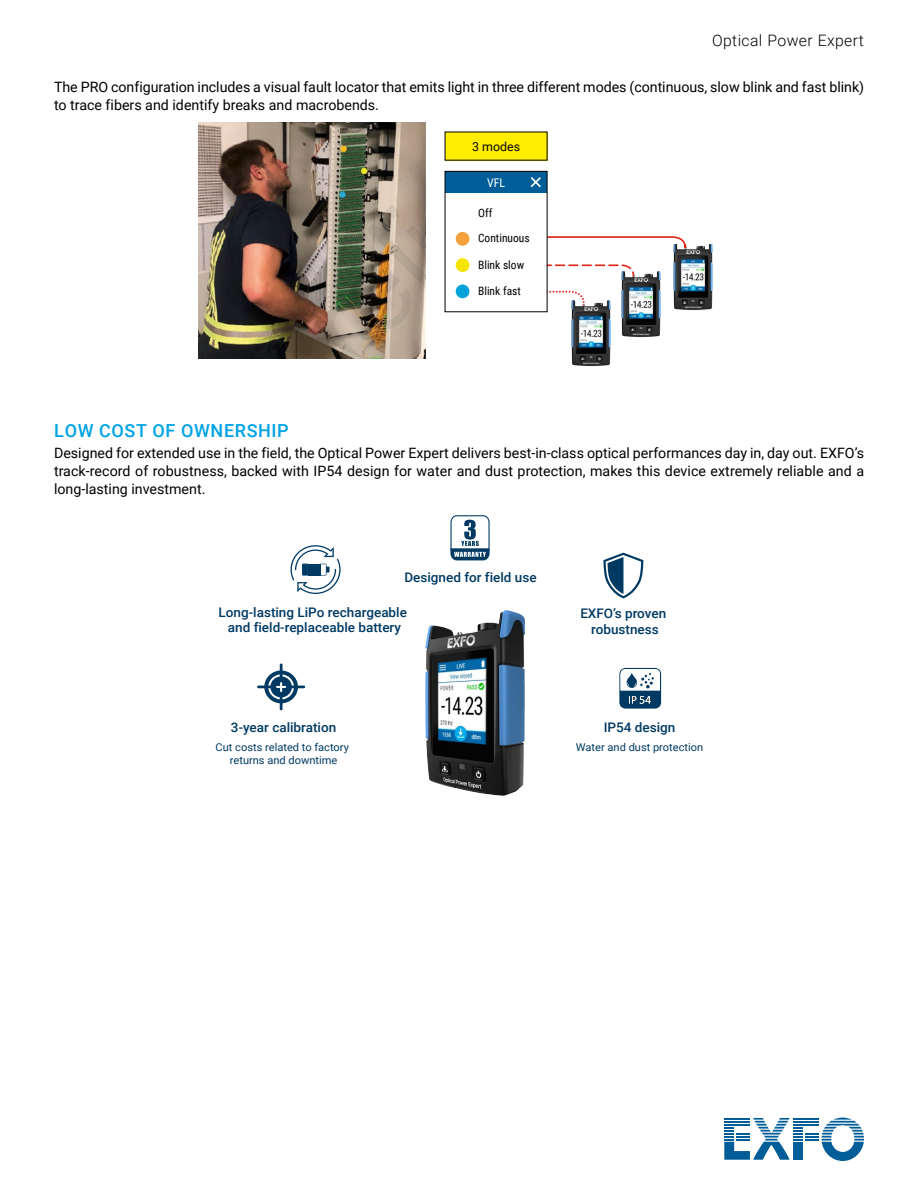
<style>
.page{position:relative;width:918px;height:1188px;background:#fff}
.page>*{position:absolute;margin:0;border:0;box-sizing:border-box;transform-origin:0 0}
.Titre{font:500 18px "Roboto";letter-spacing:.035em;color:#00a3e6}
.t1{font:300 15.75px "Roboto";letter-spacing:.025em;color:#000}
.Texte{font:14.25px/18px "Roboto";letter-spacing:-.005em;color:#000}
.t2{font:500 13.2px/15.9px "Roboto";color:#003a63;text-align:center}
.t3{font:12.45px "Roboto";color:#080604}
.t4{font:12px "Roboto Condensed";color:#fff}
.t5{font:11.55px "Roboto Condensed";color:#000}
.t6{font:10.8px/12.9px "Roboto";color:#003a63;text-align:center}
</style>
<div class="page">
<svg style="left:724px;top:1118px;width:140px;height:43px"></svg>
<hr style="left:724px;top:1124px;width:26px;height:2px;background:#005d97">
<img style="left:571px;top:301px;width:40px;height:65px">
<svg style="left:549px;top:290px;width:36px;height:16px"></svg>
<img style="left:621px;top:272px;width:40px;height:65px">
<svg style="left:548px;top:264px;width:87px;height:14px"></svg>
<img style="left:673px;top:244px;width:40px;height:66px">
<svg style="left:548px;top:236px;width:139px;height:14px"></svg>
<img style="left:199px;top:122px;width:226px;height:237px">
<div style="left:445px;top:172px;width:102px;height:21px;background:#005d97"></div>
<div style="left:445px;top:132px;width:102px;height:28px;background:#ffed00"></div>
<div style="left:456px;top:232px;width:13px;height:14px;background:#f4a13b;border-radius:50%"></div>
<div style="left:456px;top:258px;width:13px;height:14px;background:#f4e600;border-radius:50%"></div>
<div style="left:456px;top:285px;width:13px;height:13px;background:#00a2d9;border-radius:50%"></div>
<svg style="left:530px;top:177px;width:11px;height:11px"></svg>
<svg style="left:290px;top:545px;width:51px;height:49px"></svg>
<div style="left:308px;top:564px;width:6px;height:12px;background:#003a63"></div>
<div style="left:314px;top:564px;width:6px;height:12px;background:#003a63"></div>
<svg style="left:257px;top:664px;width:48px;height:46px"></svg>
<svg style="left:603px;top:553px;width:40px;height:45px"></svg>
<svg style="left:450px;top:515px;width:40px;height:45px"></svg>
<img style="left:425px;top:610px;width:237px;height:186px">
<p class="t1" style="left:712px;top:30px;width:153px">Optical Power Expert</p>
<p class="Texte" style="left:54px;top:77px;width:812px">The PRO configuration includes a visual fault locator that emits light in three different modes (continuous, slow blink and fast blink) to trace fibers and identify breaks and macrobends.</p>
<p class="t3" style="left:472px;top:137px;width:50px">3 modes</p>
<p class="t4" style="left:487px;top:174px;width:20px">VFL</p>
<p class="t5" style="left:478px;top:204px;width:16px">Off</p>
<p class="t5" style="left:478px;top:230px;width:53px">Continuous</p>
<p class="t5" style="left:478px;top:256px;width:48px">Blink slow</p>
<p class="t5" style="left:478px;top:283px;width:44px">Blink fast</p>
<p class="Titre" style="left:54px;top:418px;width:236px">LOW COST OF OWNERSHIP</p>
<p class="Texte" style="left:54px;top:444px;width:812px;text-align:justify">Designed for extended use in the field, the Optical Power Expert delivers best-in-class optical performances day in, day out. EXFO’s track-record of robustness, backed with IP54 design for water and dust protection, makes this device extremely reliable and a long-lasting investment.</p>
<p class="t2" style="left:404px;top:569px;width:134px">Designed for field use</p>
<p class="t2" style="left:219px;top:603px;width:190px">Long-lasting LiPo rechargeable and field-replaceable battery</p>
<p class="t2" style="left:580px;top:605px;width:87px">EXFO’s proven robustness</p>
<p class="t2" style="left:231px;top:718px;width:107px">3-year calibration</p>
<p class="t6" style="left:216px;top:740px;width:135px">Cut costs related to factory returns and downtime</p>
<p class="t2" style="left:604px;top:718px;width:73px">IP54 design</p>
<p class="t6" style="left:576px;top:740px;width:129px">Water and dust protection</p>
</div>
